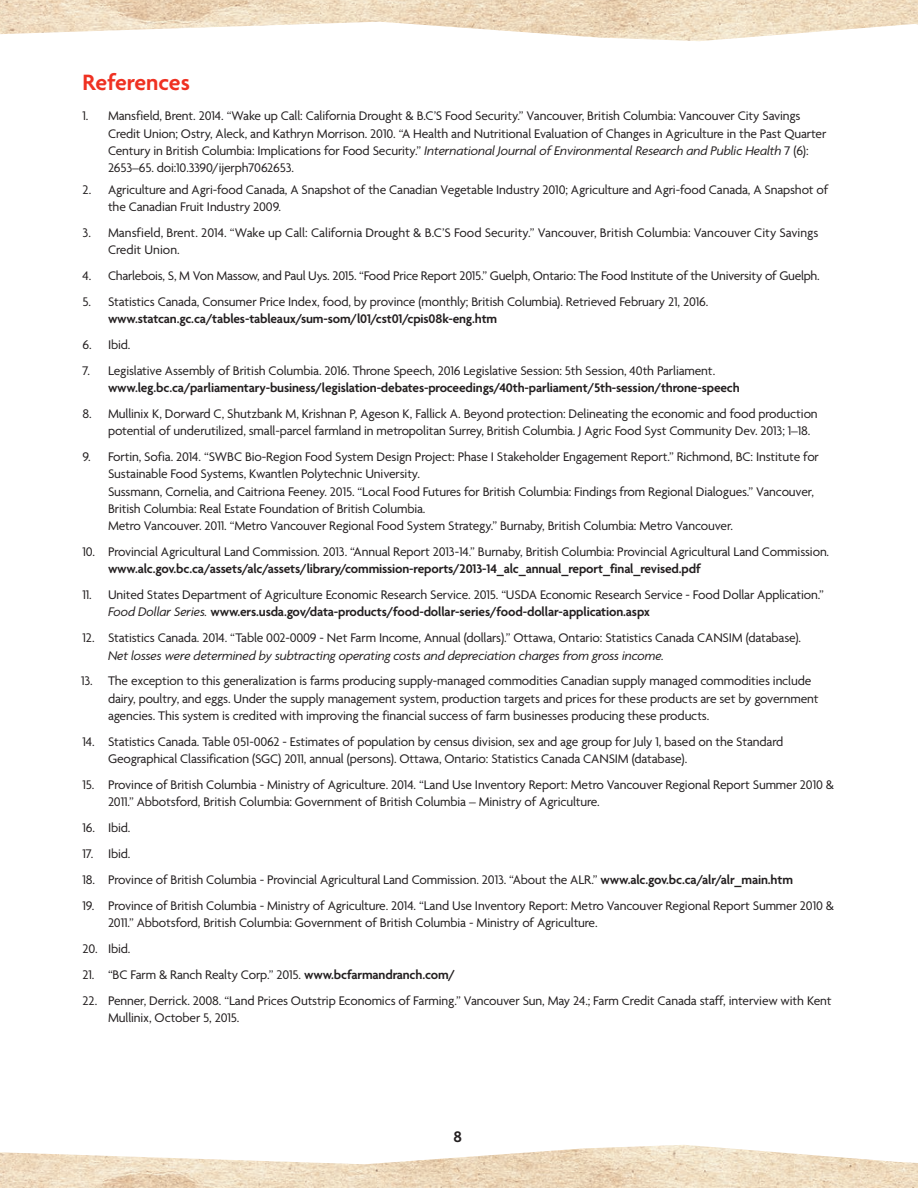
<style>
.page{position:relative;width:918px;height:1188px;background:#fff}
.page>*{position:absolute;margin:0;border:0;box-sizing:border-box;transform-origin:0 0}
.Headline{font:600 24px "Agenda";color:#ef3122}
.t1{font:600 16.5px "Agenda";color:#231f20}
.Body{font:13.5px/17.2px "Agenda";letter-spacing:-.01em;color:#231f20}
.Body-2{font:600 13.5px/17.2px "Agenda";letter-spacing:-.01em;color:#231f20}
.s1{font-style:italic}
.s2{font-weight:600}
.s3{font-weight:400}
</style>
<div class="page">
<img style="left:0;top:0;width:918px;height:41px">
<img style="left:0;top:1145px;width:918px;height:43px">
<p class="Headline" style="left:82px;top:67px;width:109px">References</p>
<p class="Body" style="left:108px;top:107px;width:720px;text-indent:-26px">1. Mansfield, Brent. 2014. “Wake up Call: California Drought &amp; B.C’S Food Security.” Vancouver, British Columbia: Vancouver City Savings Credit Union; Ostry, Aleck, and Kathryn Morrison. 2010. “A Health and Nutritional Evaluation of Changes in Agriculture in the Past Quarter Century in British Columbia: Implications for Food Security.” <span class="s1">International Journal of Environmental Research and Public Health</span> 7 (6):<br>2653–65. doi:10.3390/ijerph7062653.</p>
<p class="Body" style="left:108px;top:180px;width:722px;text-indent:-26px">2. Agriculture and Agri-food Canada, A Snapshot of the Canadian Vegetable Industry 2010; Agriculture and Agri-food Canada, A Snapshot of the Canadian Fruit Industry 2009.</p>
<p class="Body" style="left:108px;top:224px;width:712px;text-indent:-26px">3. Mansfield, Brent. 2014. “Wake up Call: California Drought &amp; B.C’S Food Security.” Vancouver, British Columbia: Vancouver City Savings<br>Credit Union.</p>
<p class="Body" style="left:82px;top:267px;width:739px">4. Charlebois, S, M Von Massow, and Paul Uys. 2015. “Food Price Report 2015.” Guelph, Ontario: The Food Institute of the University of Guelph.</p>
<p class="Body" style="left:108px;top:293px;width:602px;text-indent:-26px">5. Statistics Canada, Consumer Price Index, food, by province (monthly; British Columbia). Retrieved February 21, 2016. <span class="s2">www.statcan.gc.ca/tables-tableaux/sum-som/l01/cst01/cpis08k-eng.htm</span></p>
<p class="Body" style="left:82px;top:336px;width:50px">6. Ibid.</p>
<p class="Body-2" style="left:108px;top:362px;width:633px;text-indent:-26px"><span class="s3">7. Legislative Assembly of British Columbia. 2016. Throne Speech, 2016 Legislative Session: 5th Session, 40th Parliament. </span>www.leg.bc.ca/parliamentary-business/legislation-debates-proceedings/40th-parliament/5th-session/throne-speech</p>
<p class="Body" style="left:108px;top:405px;width:711px;text-indent:-26px">8. Mullinix K, Dorward C, Shutzbank M, Krishnan P, Ageson K, Fallick A. Beyond protection: Delineating the economic and food production potential of underutilized, small-parcel farmland in metropolitan Surrey, British Columbia. J Agric Food Syst Community Dev. 2013; 1–18.</p>
<p class="Body" style="left:108px;top:448px;width:712px;text-indent:-26px">9. Fortin, Sofia. 2014. “SWBC Bio-Region Food System Design Project: Phase I Stakeholder Engagement Report.” Richmond, BC: Institute for Sustainable Food Systems, Kwantlen Polytechnic University.<br>Sussmann, Cornelia, and Caitriona Feeney. 2015. “Local Food Futures for British Columbia: Findings from Regional Dialogues.” Vancouver, British Columbia: Real Estate Foundation of British Columbia.<br>Metro Vancouver. 2011. “Metro Vancouver Regional Food System Strategy.” Burnaby, British Columbia: Metro Vancouver.</p>
<p class="Body" style="left:108px;top:543px;width:723px;text-indent:-26px">10. Provincial Agricultural Land Commission. 2013. “Annual Report 2013-14.” Burnaby, British Columbia: Provincial Agricultural Land Commission. <span class="s2">www.alc.gov.bc.ca/assets/alc/assets/library/commission-reports/2013-14_alc_annual_report_final_revised.pdf</span></p>
<p class="Body" style="left:108px;top:586px;width:718px;text-indent:-26px">11. United States Department of Agriculture Economic Research Service. 2015. “USDA Economic Research Service - Food Dollar Application.”<br><span class="s1">Food Dollar Series.</span> <span class="s2">www.ers.usda.gov/data-products/food-dollar-series/food-dollar-application.aspx</span></p>
<p class="Body" style="left:108px;top:629px;width:695px;text-indent:-26px">12. Statistics Canada. 2014. “Table 002-0009 - Net Farm Income, Annual (dollars).” Ottawa, Ontario: Statistics Canada CANSIM (database).<br><span class="s1">Net losses were determined by subtracting operating costs and depreciation charges from gross income.</span></p>
<p class="Body" style="left:108px;top:672px;width:712px;text-indent:-27px">13. The exception to this generalization is farms producing supply-managed commodities Canadian supply managed commodities include dairy, poultry, and eggs. Under the supply management system, production targets and prices for these products are set by government agencies. This system is credited with improving the financial success of farm businesses producing these products.</p>
<p class="Body" style="left:108px;top:733px;width:677px;text-indent:-26px">14. Statistics Canada. Table 051-0062 - Estimates of population by census division, sex and age group for July 1, based on the Standard<br>Geographical Classification (SGC) 2011, annual (persons). Ottawa, Ontario: Statistics Canada CANSIM (database).</p>
<p class="Body" style="left:108px;top:776px;width:728px;text-indent:-26px">15. Province of British Columbia - Ministry of Agriculture. 2014. “Land Use Inventory Report: Metro Vancouver Regional Report Summer 2010 &amp;<br>2011.” Abbotsford, British Columbia: Government of British Columbia – Ministry of Agriculture.</p>
<p class="Body" style="left:82px;top:819px;width:50px">16. Ibid.</p>
<p class="Body" style="left:82px;top:845px;width:50px">17. Ibid.</p>
<p class="Body" style="left:82px;top:871px;width:712px">18. Province of British Columbia - Provincial Agricultural Land Commission. 2013. “About the ALR.” <span class="s2">www.alc.gov.bc.ca/alr/alr_main.htm</span></p>
<p class="Body" style="left:108px;top:897px;width:728px;text-indent:-26px">19. Province of British Columbia - Ministry of Agriculture. 2014. “Land Use Inventory Report: Metro Vancouver Regional Report Summer 2010 &amp;<br>2011.” Abbotsford, British Columbia: Government of British Columbia - Ministry of Agriculture.</p>
<p class="Body" style="left:82px;top:940px;width:50px">20. Ibid.</p>
<p class="Body" style="left:82px;top:966px;width:374px">21. “BC Farm &amp; Ranch Realty Corp.” 2015. <span class="s2">www.bcfarmandranch.com/</span></p>
<p class="Body" style="left:108px;top:992px;width:725px;text-indent:-26px">22. Penner, Derrick. 2008. “Land Prices Outstrip Economics of Farming.” Vancouver Sun, May 24.; Farm Credit Canada staff, interview with Kent<br>Mullinix, October 5, 2015.</p>
<p class="t1" style="left:454px;top:1127px;width:10px">8</p>
</div>
